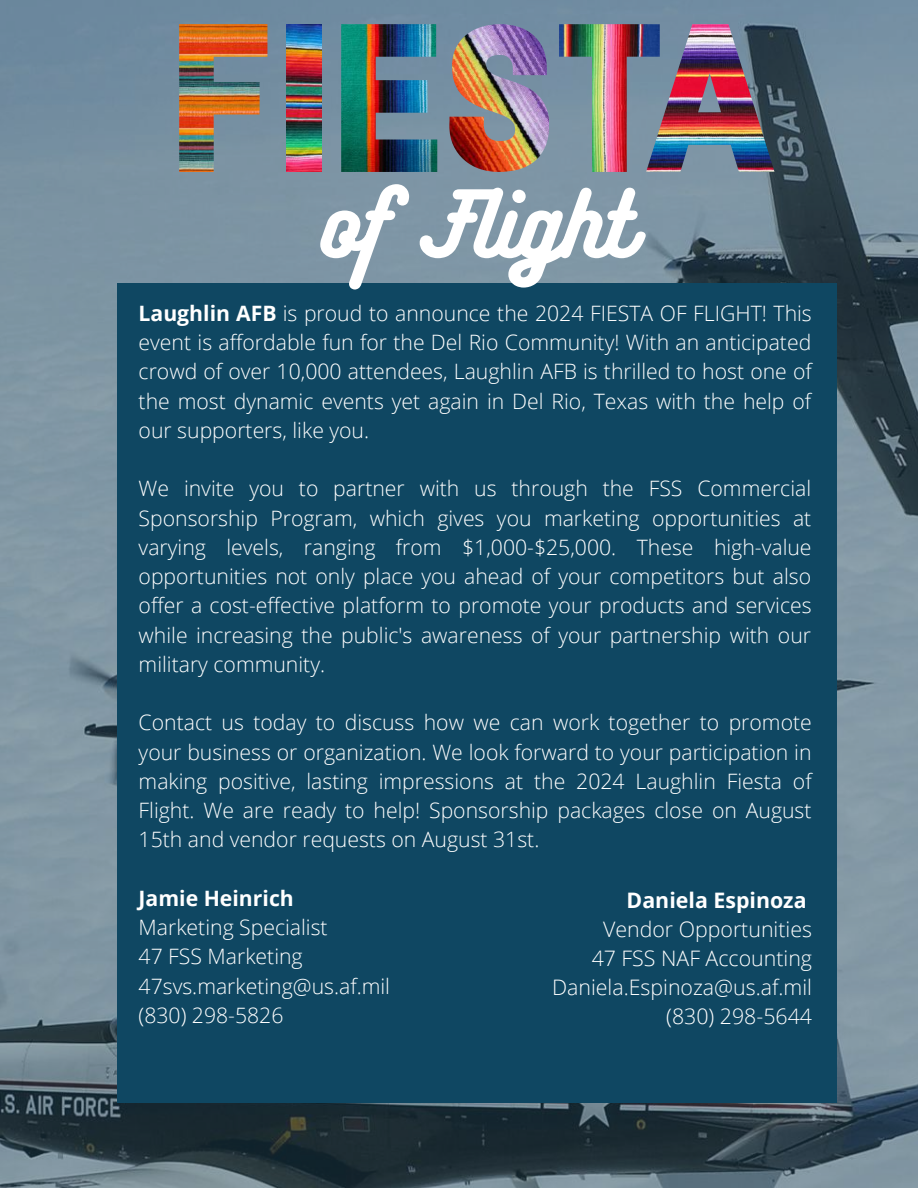
<style>
.page{position:relative;width:918px;height:1188px;background:#fff}
.page>*{position:absolute;margin:0;border:0;box-sizing:border-box;transform-origin:0 0}
.t1{font:81.3px "Bukhari Script";color:#fff}
.t2{font:300 21.3px/29px "Open Sans";color:#fff;text-align:right}
.t3{font:700 21.3px "Open Sans";color:#fff}
.t4{font:300 21.15px/29.2px "Open Sans";color:#fff;text-align:justify}
.t5{font:700 21.15px "Open Sans";color:#fff}
.s1{font-weight:700}
</style>
<div class="page">
<img style="left:0;top:0;width:918px;height:1188px">
<div style="left:117px;top:283px;width:719px;height:820px;background:#0f4762"></div>
<img style="left:179px;top:24px;width:88px;height:148px">
<img style="left:286px;top:24px;width:35px;height:148px">
<img style="left:341px;top:24px;width:96px;height:148px">
<img style="left:449px;top:24px;width:100px;height:148px">
<img style="left:559px;top:24px;width:87px;height:148px">
<img style="left:646px;top:24px;width:129px;height:148px">
<h1 class="t1" style="left:321px;top:171px;width:314px">of Flight</h1>
<p class="t4" style="left:139px;top:298px;width:675px"><span class="s1">Laughlin AFB</span> is proud to announce the 2024 FIESTA OF FLIGHT! This event is affordable fun for the Del Rio Community! With an anticipated crowd of over 10,000 attendees, Laughlin AFB is thrilled to host one of the most dynamic events yet again in Del Rio, Texas with the help of our supporters, like you.</p>
<p class="t4" style="left:139px;top:474px;width:675px">We invite you to partner with us through the FSS Commercial Sponsorship Program, which gives you marketing opportunities at varying levels, ranging from $1,000-$25,000. These high-value opportunities not only place you ahead of your competitors but also offer a cost-effective platform to promote your products and services while increasing the public's awareness of your partnership with our military community.</p>
<p class="t4" style="left:139px;top:708px;width:675px">Contact us today to discuss how we can work together to promote your business or organization. We look forward to your participation in making positive, lasting impressions at the 2024 Laughlin Fiesta of Flight. We are ready to help! Sponsorship packages close on August 15th and vendor requests on August 31st.</p>
<p class="t5" style="left:139px;top:883px;width:157px">Jamie Heinrich</p>
<p class="t4" style="left:139px;top:912px;width:253px;text-align:left">Marketing Specialist<br>47 FSS Marketing<br>47svs.marketing@us.af.mil (830) 298-5826</p>
<p class="t3" style="left:627px;top:886px;width:181px">Daniela Espinoza</p>
<p class="t2" style="left:552px;top:915px;width:262px">Vendor Opportunities<br>47 FSS NAF Accounting<br>Daniela.Espinoza@us.af.mil (830) 298-5644</p>
</div>
